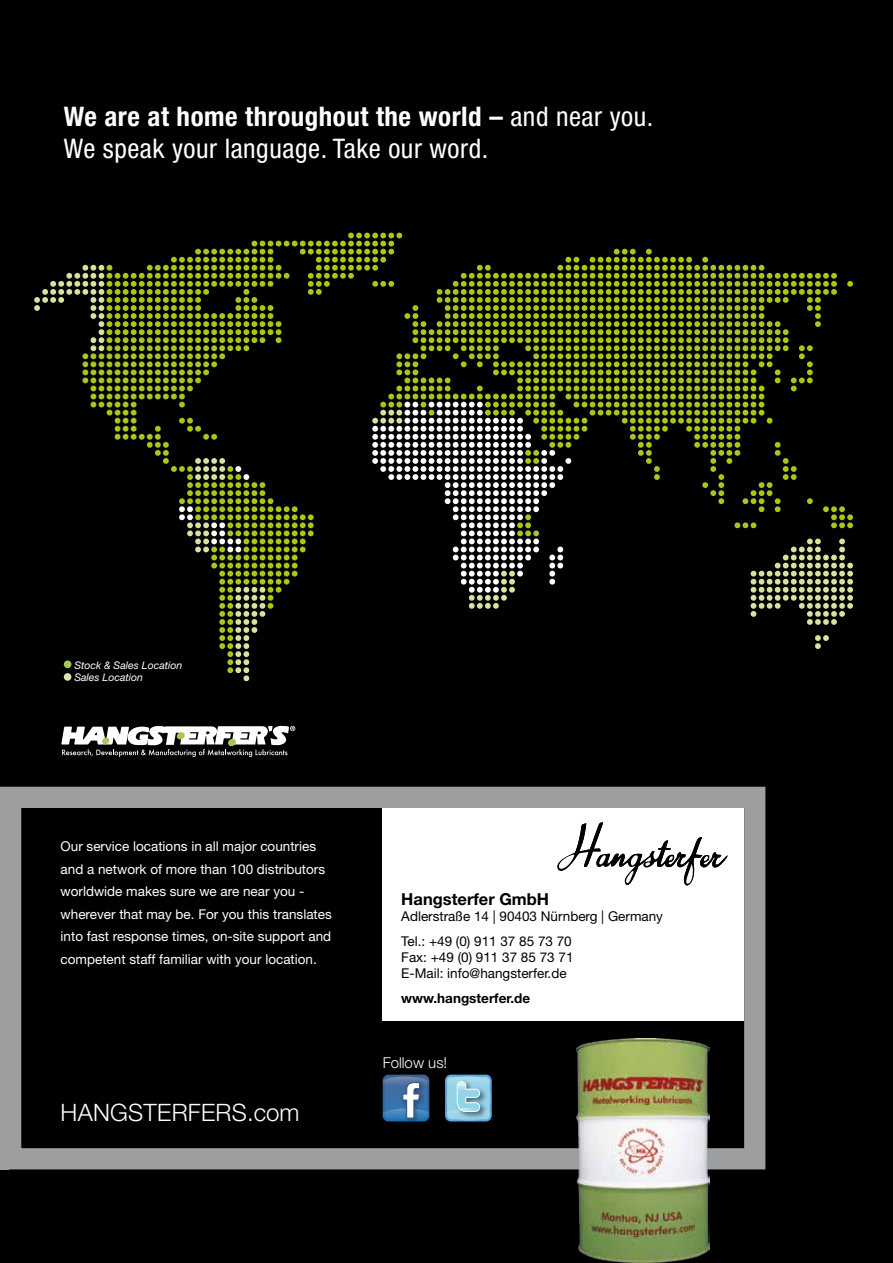
<style>
.page{position:relative;width:893px;height:1263px;background:#000}
.page>*{position:absolute;margin:0;border:0;box-sizing:border-box;transform-origin:0 0}
.t1{font:condensed 27px/32.4px "Helvetica Neue LT Pro";letter-spacing:.02em;color:#fff}
.t2{font:300 24px "Helvetica Neue LT Pro";letter-spacing:.01em;color:#fff}
.t3{font:700 16.5px "Helvetica Neue LT Pro";color:#000}
.t4{font:300 15px "Helvetica Neue LT Pro";color:#fff}
.t5{font:13.5px/22.5px "Helvetica Neue LT Pro";color:#fff}
.t6{font:13.5px/24.8px "Helvetica Neue LT Pro";color:#000}
.t7{font:700 13.5px "Helvetica Neue LT Pro";color:#000}
.t8{font:italic 10.5px/12.6px "Helvetica Neue LT Pro";color:#fff}
.s1{font-weight:700}
</style>
<div class="page">
<div style="left:0;top:787px;width:765px;height:382px;border:21px solid #9c9e9f"></div>
<div style="left:383px;top:808px;width:361px;height:212px;background:#fff"></div>
<div style="left:0;top:787px;width:9px;height:382px;background:#9c9e9f"></div>
<img style="left:397px;top:1121px;width:29px;height:1px">
<svg style="left:383px;top:1074px;width:46px;height:47px;background:#5580ac"></svg>
<svg style="left:445px;top:1074px;width:47px;height:47px;background:#8bc1d7"></svg>
<svg style="left:61px;top:726px;width:234px;height:31px"></svg>
<svg style="left:34px;top:233px;width:819px;height:448px"></svg>
<img style="left:577px;top:1039px;width:132px;height:224px">
<div style="left:64px;top:660px;width:7px;height:8px;background:#a8c855;border-radius:50%"></div>
<div style="left:64px;top:673px;width:7px;height:8px;background:#d6e4b0;border-radius:50%"></div>
<svg style="left:557px;top:822px;width:171px;height:63px"></svg>
<h1 class="t1" style="left:64px;top:100px;width:591px"><span class="s1">We are at home throughout the world –</span> and near you.<br>We speak your language. Take our word.</h1>
<p class="t8" style="left:74px;top:658px;width:109px">Stock &amp; Sales Location<br>Sales Location</p>
<p class="t5" style="left:61px;top:835px;width:273px">Our service locations in all major countries and a network of more than 100 distributors worldwide makes sure we are near you - wherever that may be. For you this translates into fast response times, on-site support and competent staff familiar with your location.</p>
<h2 class="t2" style="left:61px;top:1098px;width:240px">HANGSTERFERS.com</h2>
<p class="t3" style="left:401px;top:889px;width:149px">Hangsterfer GmbH</p>
<p class="t6" style="left:401px;top:904px;width:263px">Adlerstraße 14 | 90403 Nürnberg | Germany<br>Tel.: +49 (0) 911 37 85 73 70</p>
<p class="t6" style="left:401px;top:949px;width:174px;line-height:16.2px">Fax: +49 (0) 911 37 85 73 71<br>E-Mail: info@hangsterfer.de</p>
<p class="t7" style="left:401px;top:990px;width:130px">www.hangsterfer.de</p>
<p class="t4" style="left:383px;top:1054px;width:66px">Follow us!</p>
</div>
